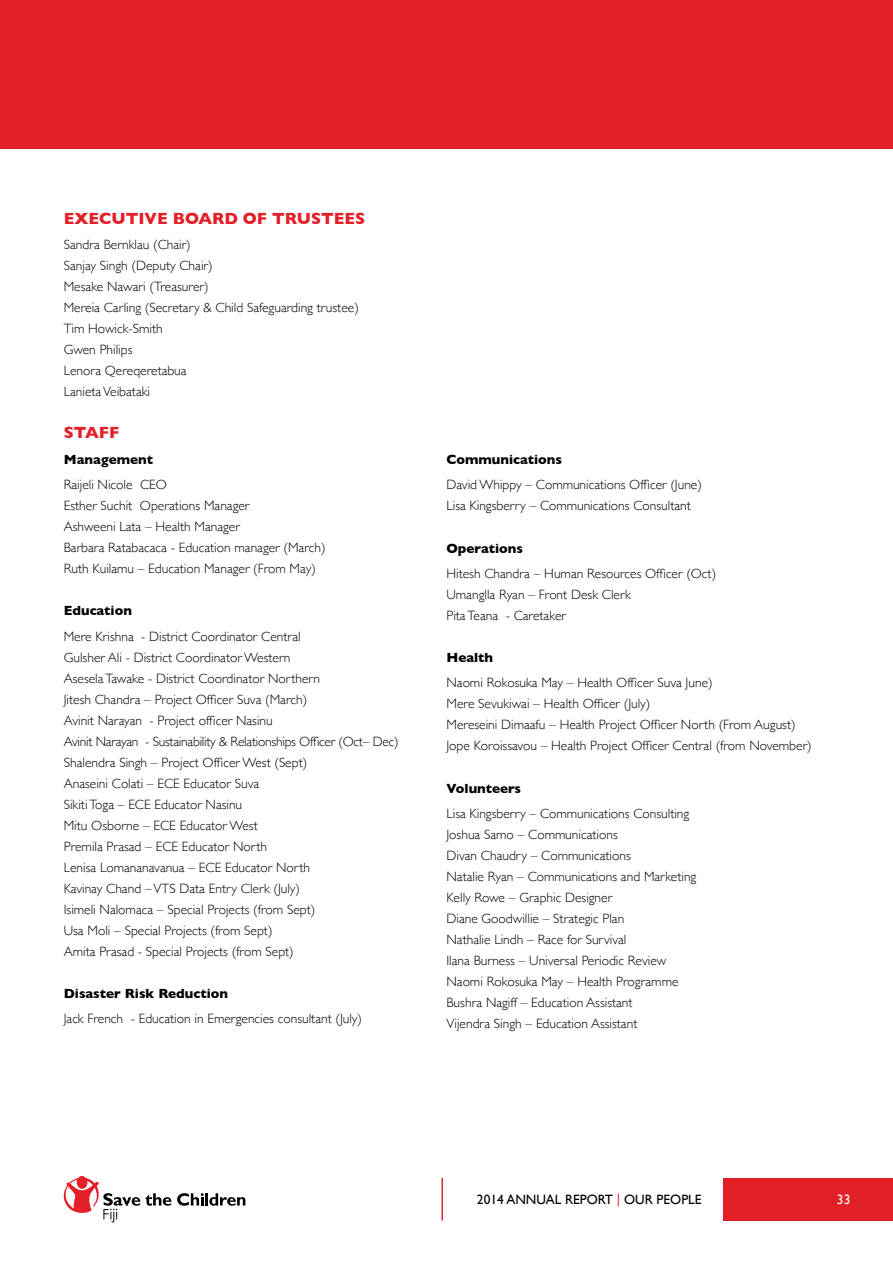
<style>
.page{position:relative;width:893px;height:1263px;background:#fff}
.page>*{position:absolute;margin:0;border:0;box-sizing:border-box;transform-origin:0 0}
.t1{font:700 16.5px "Gill Sans";color:#e31f27}
.t2{font:300 13.5px/21px "Gill Sans";color:#000}
.t3{font:700 13.5px "Gill Sans";color:#000}
.t4{font:13.5px "Gill Sans";color:#000}
.t5{font:13.5px "Gill Sans";color:#fff}
.s1{color:#e31f27}
</style>
<div class="page">
<div style="left:723px;top:1178px;width:170px;height:42px;background:#e31f27"></div>
<svg style="left:64px;top:1176px;width:181px;height:46px"></svg>
<hr style="left:441px;top:1178px;width:2px;height:42px;background:#e31f27">
<div style="left:0;top:0;width:893px;height:149px;background:#e31f27"></div>
<p class="t1" style="left:64px;top:205px;width:38px">Execut</p>
<p class="t1" style="left:138px;top:205px;width:61px">ive Boar</p>
<p class="t1" style="left:224px;top:205px;width:73px">d of Trustees</p>
<p class="t2" style="left:64px;top:234px;width:297px">Sandra Bernklau (Chair)<br>Sanjay Singh (Deputy Chair)<br>Mesake Nawari (Treasurer)<br>Mereia Carling (Secretary &amp; Child Safeguarding trustee)<br>Tim Howick-Smith<br>Gwen Philips<br>Lenora Qereqeretabua<br>Lanieta Veibataki</p>
<p class="t1" style="left:64px;top:420px;width:23px">Staff</p>
<p class="t3" style="left:64px;top:448px;width:91px">M anagement</p>
<p class="t2" style="left:64px;top:473px;width:263px">Raijeli Nicole CEO<br>Esther Suchit Operations Manager<br>Ashweeni Lata – Health Manager<br>Barbara Ratabacaca - Education manager (March)<br>Ruth Kuilamu – Education Manager (From May)</p>
<p class="t3" style="left:64px;top:600px;width:70px">Education</p>
<p class="t2" style="left:64px;top:625px;width:336px">Mere Krishna - District Coordinator Central<br>Gulsher Ali - District Coordinator Western<br>Asesela Tawake - District Coordinator Northern<br>Jitesh Chandra – Project Officer Suva (March)<br>Avinit Narayan - Project officer Nasinu<br>Avinit Narayan - Sustainability &amp; Relationships Officer (Oct– Dec)<br>Shalendra Singh – Project Officer West (Sept)<br>Anaseini Colati – ECE Educator Suva<br>Sikiti Toga – ECE Educator Nasinu<br>Mitu Osborne – ECE Educator West<br>Premila Prasad – ECE Educator North<br>Lenisa Lomananavanua – ECE Educator North<br>Kavinay Chand – VTS Data Entry Clerk (July)<br>Isimeli Nalomaca – Special Projects (from Sept)<br>Usa Moli – Special Projects (from Sept)<br>Amita Prasad - Special Projects (from Sept)</p>
<p class="t3" style="left:64px;top:983px;width:166px">Disaster Risk Reduction</p>
<p class="t2" style="left:64px;top:1008px;width:300px">Jack French - Education in Emergencies consultant (July)</p>
<p class="t3" style="left:446px;top:449px;width:117px">Communications</p>
<p class="t2" style="left:446px;top:474px;width:257px">David Whippy – Communications Officer (June)<br>Lisa Kingsberry – Communications Consultant</p>
<p class="t3" style="left:446px;top:537px;width:78px">Operations</p>
<p class="t2" style="left:446px;top:562px;width:271px">Hitesh Chandra – Human Resources Officer (Oct)<br>Umanglla Ryan – Front Desk Clerk<br>Pita Teana - Caretaker</p>
<p class="t3" style="left:446px;top:647px;width:48px">H ealth</p>
<p class="t2" style="left:446px;top:672px;width:367px">Naomi Rokosuka May – Health Officer Suva June)<br>Mere Sevukiwai – Health Officer (July)<br>Mereseini Dimaafu – Health Project Officer North (From August)<br>Jope Koroissavou – Health Project Officer Central (from November)</p>
<p class="t3" style="left:446px;top:777px;width:76px">Volunteers</p>
<p class="t2" style="left:446px;top:802px;width:251px">Lisa Kingsberry – Communications Consulting Joshua Samo – Communications<br>Divan Chaudry – Communications<br>Natalie Ryan – Communications and Marketing Kelly Rowe – Graphic Designer<br>Diane Goodwillie – Strategic Plan<br>Nathalie Lindh – Race for Survival<br>Ilana Burness – Universal Periodic Review Naomi Rokosuka May – Health Programme Bushra Nagiff – Education Assistant<br>Vijendra Singh – Education Assistant</p>
<p class="t4" style="left:477px;top:1191px;width:226px">2014 ANNUAL REPORT <span class="s1">|</span> OUR PEOPLE</p>
<p class="t5" style="left:837px;top:1191px;width:15px">33</p>
</div>
